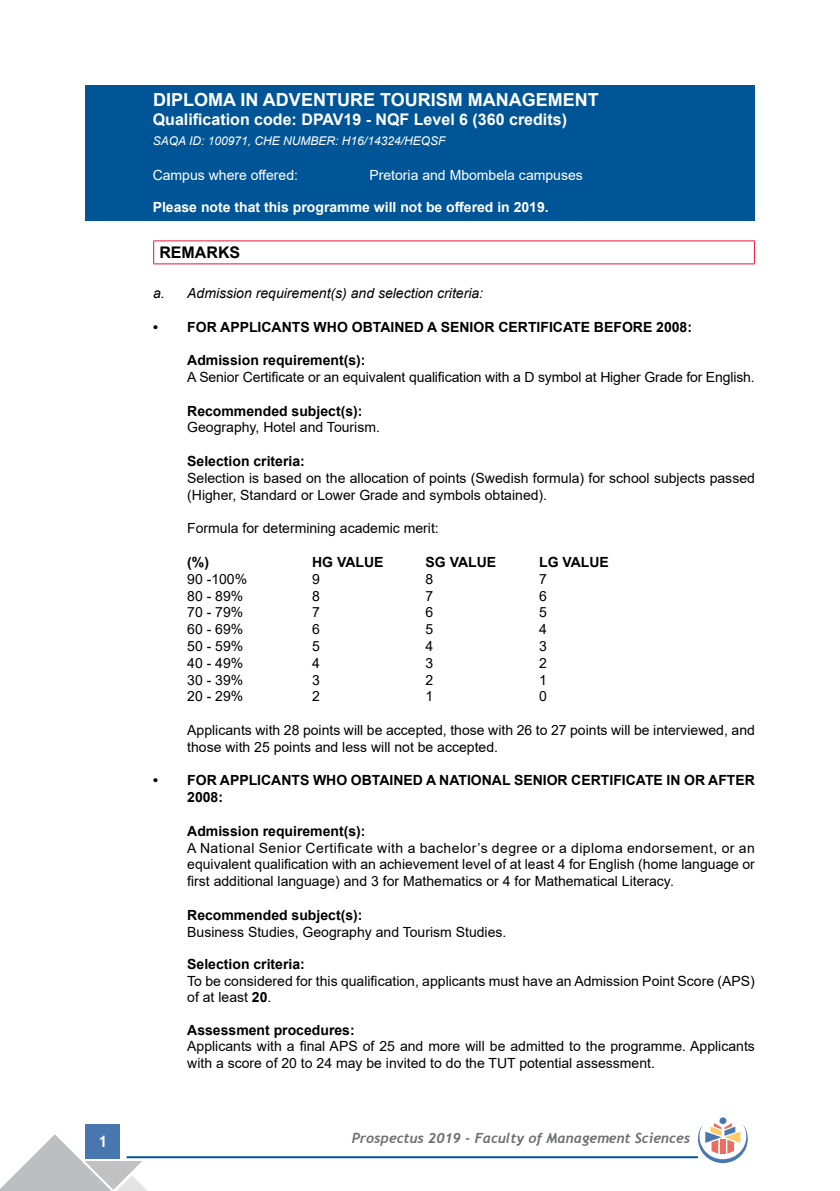
<style>
.page{position:relative;width:840px;height:1191px;background:#fff}
.page>*{position:absolute;margin:0;border:0;box-sizing:border-box;transform-origin:0 0}
.t1{font:700 18px "Arial";color:#fff}
.t2{font:700 16px "Arial";color:#fff}
.t3{font:700 16px "Arial";color:#000}
.t4{font:700 16px "Trebuchet MS";color:#fff}
.t5{font:14px/16.8px "Arial";color:#000}
.t6{font:700 14px/16.8px "Arial";color:#000}
.t7{font:700 14px "Arial";color:#fff}
.t8{font:14px "Arial";color:#fff}
.t9{font:italic 14px "Arial";color:#000}
.t10{font:italic 700 14px "Trebuchet";color:#6d6e71}
.t11{font:italic 12px "Arial";color:#fff}
.s1{font-weight:700}
</style>
<div class="page">
<div style="left:86px;top:1124px;width:34px;height:34px;background:#4777ae"></div>
<hr style="left:126px;top:1156px;width:571px;height:2px;background:#005596">
<svg style="left:0;top:1134px;width:148px;height:57px"></svg>
<div style="left:719px;top:1117px;width:7px;height:7px;background:#4777ae;border-radius:50%"></div>
<svg style="left:697px;top:1123px;width:50px;height:40px"></svg>
<div style="left:85px;top:85px;width:669px;height:135px;background:#005596"></div>
<hr style="left:153px;top:240px;width:601px;height:1px;background:#e31837">
<svg style="left:153px;top:241px;width:1px;height:22px"></svg>
<svg style="left:753px;top:241px;width:1px;height:22px"></svg>
<hr style="left:153px;top:263px;width:601px;height:1px;background:#e31837">
<p class="t1" style="left:153px;top:87px;width:447px">DIPLOMA IN ADVENTURE TOURISM MANAGEMENT</p>
<p class="t2" style="left:153px;top:109px;width:415px">Qualification code: DPAV19 - NQF Level 6 (360 credits)</p>
<p class="t11" style="left:153px;top:133px;width:294px">SAQA ID: 100971, CHE NUMBER: H16/14324/HEQSF</p>
<p class="t8" style="left:153px;top:166px;width:147px">Campus where offered:</p>
<p class="t8" style="left:369px;top:166px;width:215px">Pretoria and Mbombela campuses</p>
<p class="t7" style="left:153px;top:198px;width:397px">Please note that this programme will not be offered in 2019.</p>
<p class="t3" style="left:159px;top:241px;width:82px">REMARKS</p>
<p class="t9" style="left:153px;top:284px;width:331px">a. Admission requirement(s) and selection criteria:</p>
<p class="t6" style="left:153px;top:318px;width:540px">• FOR APPLICANTS WHO OBTAINED A SENIOR CERTIFICATE BEFORE 2008:</p>
<p class="t6" style="left:187px;top:352px;width:180px">Admission requirement(s):</p>
<p class="t5" style="left:187px;top:369px;width:568px">A Senior Certificate or an equivalent qualification with a D symbol at Higher Grade for English.</p>
<p class="t6" style="left:187px;top:402px;width:177px">Recommended subject(s):</p>
<p class="t5" style="left:187px;top:419px;width:194px">Geography, Hotel and Tourism.</p>
<p class="t6" style="left:187px;top:453px;width:119px">Selection criteria:</p>
<p class="t5" style="left:187px;top:469px;width:569px">Selection is based on the allocation of points (Swedish formula) for school subjects passed (Higher, Standard or Lower Grade and symbols obtained).</p>
<p class="t5" style="left:187px;top:520px;width:253px">Formula for determining academic merit:</p>
<p class="t6" style="left:187px;top:554px;width:23px">(%)</p>
<p class="t6" style="left:312px;top:554px;width:73px">HG VALUE</p>
<p class="t6" style="left:425px;top:554px;width:72px">SG VALUE</p>
<p class="t6" style="left:539px;top:554px;width:71px">LG VALUE</p>
<p class="t5" style="left:187px;top:570px;width:61px">90 -100%</p>
<p class="t5" style="left:312px;top:570px;width:9px">9</p>
<p class="t5" style="left:425px;top:570px;width:9px">8</p>
<p class="t5" style="left:539px;top:570px;width:9px">7</p>
<p class="t5" style="left:187px;top:587px;width:58px">80 - 89%</p>
<p class="t5" style="left:312px;top:587px;width:9px">8</p>
<p class="t5" style="left:425px;top:587px;width:9px">7</p>
<p class="t5" style="left:539px;top:587px;width:9px">6</p>
<p class="t5" style="left:187px;top:604px;width:58px">70 - 79%</p>
<p class="t5" style="left:312px;top:604px;width:9px">7</p>
<p class="t5" style="left:425px;top:604px;width:9px">6</p>
<p class="t5" style="left:539px;top:604px;width:9px">5</p>
<p class="t5" style="left:187px;top:621px;width:58px">60 - 69%</p>
<p class="t5" style="left:312px;top:621px;width:9px">6</p>
<p class="t5" style="left:425px;top:621px;width:9px">5</p>
<p class="t5" style="left:539px;top:621px;width:9px">4</p>
<p class="t5" style="left:187px;top:637px;width:58px">50 - 59%</p>
<p class="t5" style="left:312px;top:637px;width:9px">5</p>
<p class="t5" style="left:425px;top:637px;width:9px">4</p>
<p class="t5" style="left:539px;top:637px;width:9px">3</p>
<p class="t5" style="left:187px;top:654px;width:58px">40 - 49%</p>
<p class="t5" style="left:312px;top:654px;width:9px">4</p>
<p class="t5" style="left:425px;top:654px;width:9px">3</p>
<p class="t5" style="left:539px;top:654px;width:9px">2</p>
<p class="t5" style="left:187px;top:671px;width:58px">30 - 39%</p>
<p class="t5" style="left:312px;top:671px;width:9px">3</p>
<p class="t5" style="left:425px;top:671px;width:9px">2</p>
<p class="t5" style="left:539px;top:671px;width:9px">1</p>
<p class="t5" style="left:187px;top:688px;width:58px">20 - 29%</p>
<p class="t5" style="left:312px;top:688px;width:9px">2</p>
<p class="t5" style="left:425px;top:688px;width:9px">1</p>
<p class="t5" style="left:539px;top:688px;width:9px">0</p>
<p class="t5" style="left:187px;top:721px;width:569px">Applicants with 28 points will be accepted, those with 26 to 27 points will be interviewed, and those with 25 points and less will not be accepted.</p>
<p class="t6" style="left:187px;top:772px;width:569px;text-indent:-34px">• FOR APPLICANTS WHO OBTAINED A NATIONAL SENIOR CERTIFICATE IN OR AFTER<br>2008:</p>
<p class="t6" style="left:187px;top:822px;width:180px">Admission requirement(s):</p>
<p class="t5" style="left:187px;top:839px;width:569px;text-align:justify">A National Senior Certificate with a bachelor’s degree or a diploma endorsement, or an equivalent qualification with an achievement level of at least 4 for English (home language or first additional language) and 3 for Mathematics or 4 for Mathematical Literacy.</p>
<p class="t6" style="left:187px;top:906px;width:177px">Recommended subject(s):</p>
<p class="t5" style="left:187px;top:923px;width:320px">Business Studies, Geography and Tourism Studies.</p>
<p class="t6" style="left:187px;top:956px;width:119px">Selection criteria:</p>
<p class="t5" style="left:187px;top:972px;width:569px">To be considered for this qualification, applicants must have an Admission Point Score (APS) of at least <span class="s1">20</span>.</p>
<p class="t6" style="left:187px;top:1022px;width:169px">Assessment procedures:</p>
<p class="t5" style="left:187px;top:1038px;width:569px">Applicants with a final APS of 25 and more will be admitted to the programme. Applicants with a score of 20 to 24 may be invited to do the TUT potential assessment.</p>
<p class="t4" style="left:98px;top:1131px;width:11px">1</p>
<p class="t10" style="left:351px;top:1129px;width:340px">Prospectus 2019 - Faculty of Management Sciences</p>
</div>
